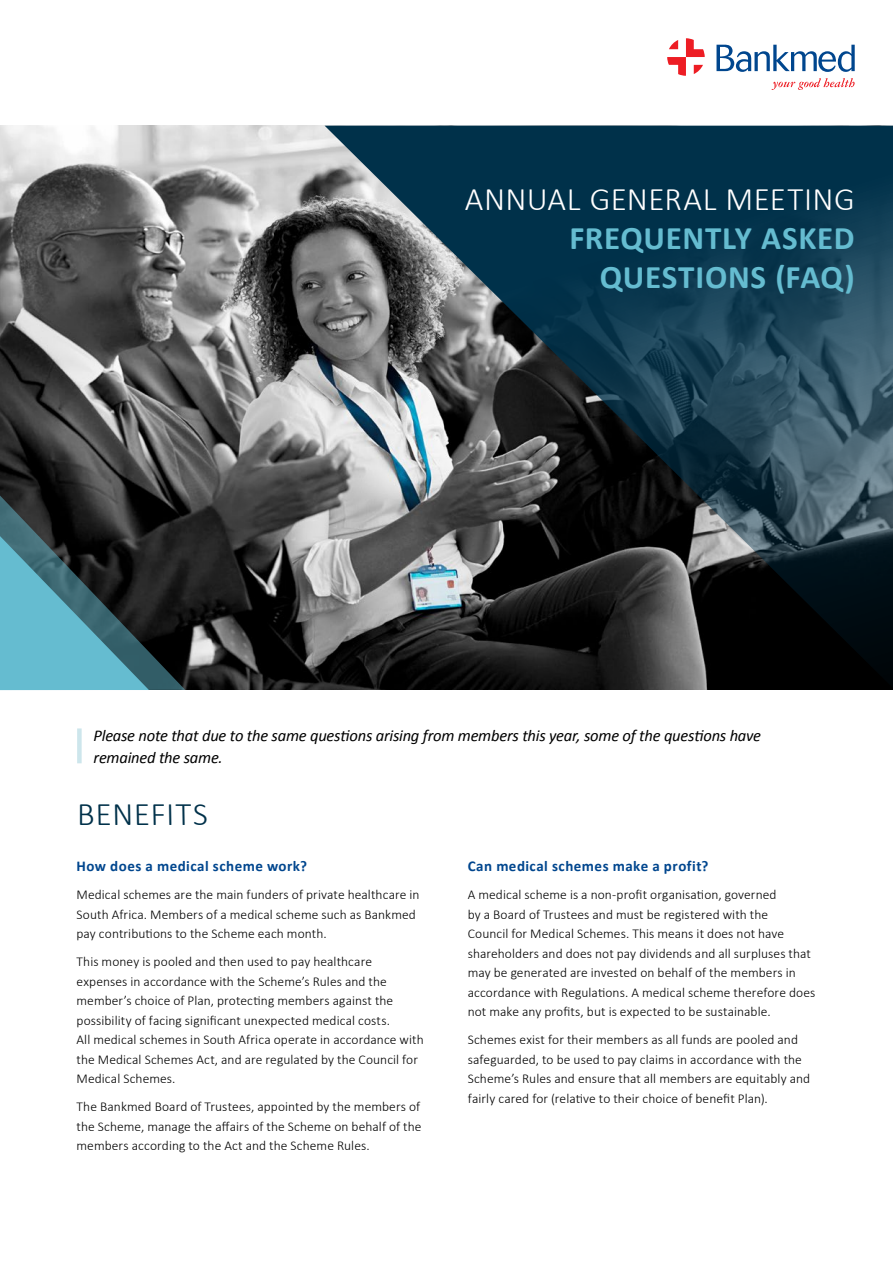
<style>
.page{position:relative;width:893px;height:1263px;background:#fff}
.page>*{position:absolute;margin:0;border:0;box-sizing:border-box;transform-origin:0 0}
.t1{font:700 33px/39px "Calibri";letter-spacing:.02em;color:#65bcd0;text-align:right}
.t2{font:300 33px "Calibri";letter-spacing:.01em;color:#fff}
.t3{font:300 33px "Calibri";color:#00314a}
.t4{font:italic 16.5px/22.5px "Calibri";letter-spacing:-.015em;color:#000}
.t5{font:700 15px "Calibri";letter-spacing:.03em;color:#00468e}
.t6{font:300 13.5px/19.5px "Calibri";letter-spacing:.005em;color:#000}
</style>
<div class="page">
<svg style="left:667px;top:38px;width:38px;height:38px"></svg>
<svg style="left:716px;top:45px;width:139px;height:27px"></svg>
<svg style="left:772px;top:78px;width:83px;height:12px"></svg>
<img style="left:0;top:126px;width:325px;height:564px">
<svg style="left:0;top:495px;width:185px;height:195px;background:#385b64"></svg>
<svg style="left:325px;top:126px;width:568px;height:564px;background:#31454f"></svg>
<div style="left:77px;top:728px;width:5px;height:35px;background:#cde6ec"></div>
<h1 class="t2" style="left:465px;top:178px;width:391px">ANNUAL GENERAL MEETING</h1>
<h1 class="t1" style="left:569px;top:218px;width:287px">FREQUENTLY ASKED<br>QUESTIONS (FAQ)</h1>
<p class="t4" style="left:94px;top:723px;width:669px">Please note that due to the same questions arising from members this year, some of the questions have remained the same.</p>
<h1 class="t3" style="left:77px;top:793px;width:133px">BENEFITS</h1>
<p class="t5" style="left:77px;top:857px;width:232px">How does a medical scheme work?</p>
<p class="t6" style="left:77px;top:884px;width:344px">Medical schemes are the main funders of private healthcare in<br>South Africa. Members of a medical scheme such as Bankmed pay contributions to the Scheme each month.</p>
<p class="t6" style="left:77px;top:951px;width:349px">This money is pooled and then used to pay healthcare expenses in accordance with the Scheme’s Rules and the member’s choice of Plan, protecting members against the possibility of facing significant unexpected medical costs.<br>All medical schemes in South Africa operate in accordance with the Medical Schemes Act, and are regulated by the Council for Medical Schemes.</p>
<p class="t6" style="left:77px;top:1096px;width:346px;text-align:justify">The Bankmed Board of Trustees, appointed by the members of the Scheme, manage the affairs of the Scheme on behalf of the members according to the Act and the Scheme Rules.</p>
<p class="t5" style="left:468px;top:857px;width:242px">Can medical schemes make a profit?</p>
<p class="t6" style="left:468px;top:884px;width:349px">A medical scheme is a non-profit organisation, governed<br>by a Board of Trustees and must be registered with the<br>Council for Medical Schemes. This means it does not have shareholders and does not pay dividends and all surpluses that may be generated are invested on behalf of the members in accordance with Regulations. A medical scheme therefore does not make any profits, but is expected to be sustainable.</p>
<p class="t6" style="left:468px;top:1029px;width:344px">Schemes exist for their members as all funds are pooled and safeguarded, to be used to pay claims in accordance with the Scheme’s Rules and ensure that all members are equitably and fairly cared for (relative to their choice of benefit Plan).</p>
</div>
